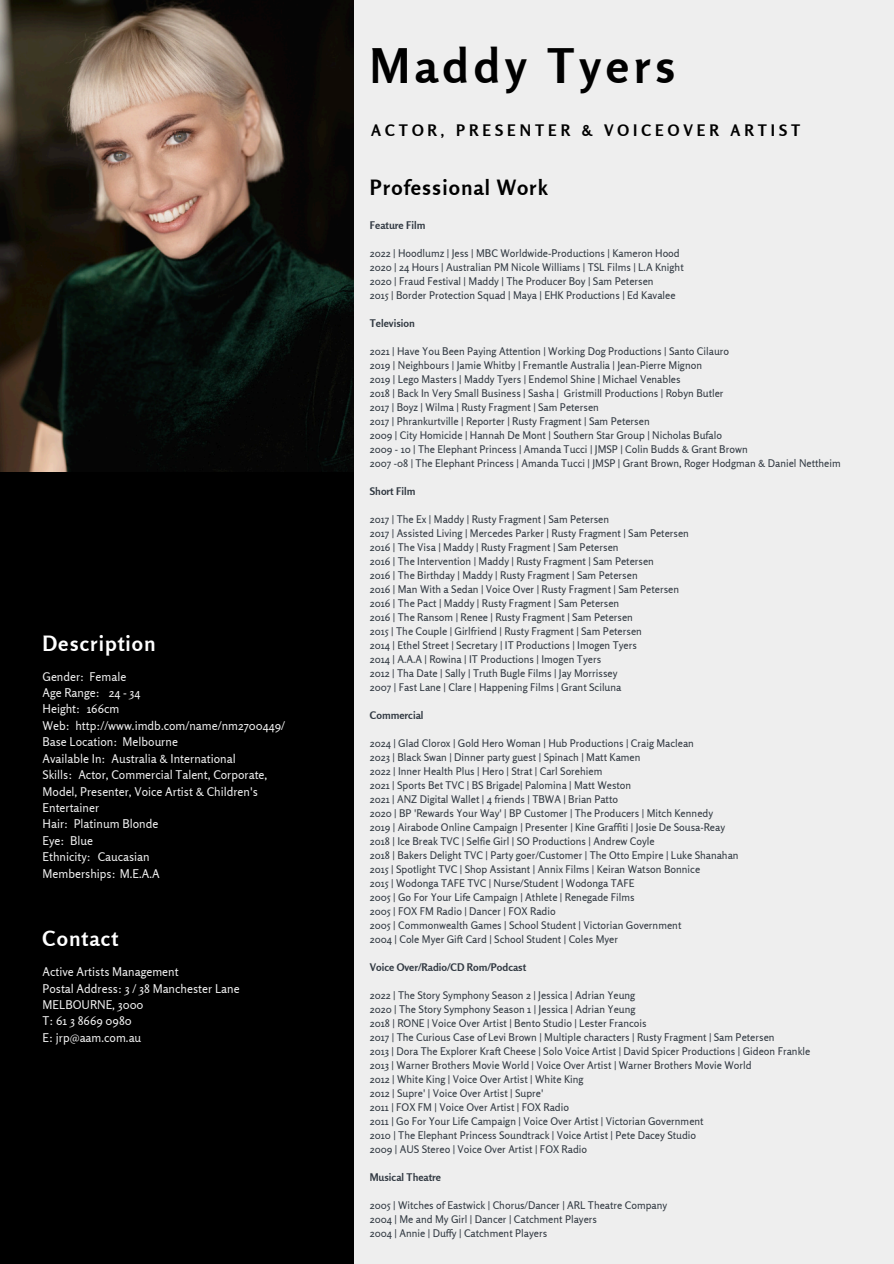
<style>
.page{position:relative;width:894px;height:1264px;background:#fff}
.page>*{position:absolute;margin:0;border:0;box-sizing:border-box;transform-origin:0 0}
.t1{font:700 47.4px "Rosario";letter-spacing:.1em;color:#000}
.t2{font:700 21px "Rosario";letter-spacing:.05em;color:#fff}
.t3{font:700 21px "Rosario";letter-spacing:.05em;color:#000}
.t4{font:700 15.75px "Rosario";letter-spacing:.25em;color:#000}
.t5{font:12px/16.4px "Rosario";color:#eee}
.t6{font:10.5px "Rosario";color:#303841}
.t7{font:700 10.5px "Rosario";color:#303841}
</style>
<div class="page">
<div style="left:0;top:0;width:893px;height:1263px;background:#eee"></div>
<div style="left:0;top:284px;width:353px;height:979px;background:#000"></div>
<img style="left:0;top:0;width:353px;height:471px">
<h5 class="t2" style="left:42px;top:631px;width:115px">Description</h5>
<p class="t5" style="left:42px;top:668px;width:244px">Gender: Female<br>Age Range: 24 - 34<br>Height: 166cm<br>Web: http://www.imdb.com/name/nm2700449/<br>Base Location: Melbourne<br>Available In: Australia &amp; International<br>Skills: Actor, Commercial Talent, Corporate,<br>Model, Presenter, Voice Artist &amp; Children's<br>Entertainer<br>Hair: Platinum Blonde<br>Eye: Blue<br>Ethnicity: Caucasian<br>Memberships: M.E.A.A</p>
<p class="t2" style="left:42px;top:925px;width:77px">Contact</p>
<p class="t5" style="left:42px;top:963px;width:198px">Active Artists Management<br>Postal Address: 3 / 38 Manchester Lane<br>MELBOURNE, 3000<br>T: 61 3 8669 0980<br>E: jrp@aam.com.au</p>
<h2 class="t1" style="left:370px;top:36px;width:307px">Maddy Tyers</h2>
<h4 class="t4" style="left:371px;top:120px;width:430px">ACTOR, PRESENTER &amp; VOICEOVER ARTIST</h4>
<h2 class="t3" style="left:370px;top:175px;width:179px">Professional Work</h2>
<h4 class="t7" style="left:370px;top:218px;width:57px">Feature Film</h4>
<h1 class="t6" style="left:370px;top:246px;width:311px">2022 | Hoodlumz | Jess | MBC Worldwide-Productions | Kameron Hood</h1>
<h3 class="t6" style="left:370px;top:260px;width:315px">2020 | 24 Hours | Australian PM Nicole Williams | TSL Films | L.A Knight</h3>
<h2 class="t6" style="left:370px;top:274px;width:285px">2020 | Fraud Festival | Maddy | The Producer Boy | Sam Petersen</h2>
<h5 class="t6" style="left:370px;top:288px;width:307px">2015 | Border Protection Squad | Maya | EHK Productions | Ed Kavalee</h5>
<p class="t7" style="left:370px;top:316px;width:47px">Television</p>
<p class="t6" style="left:370px;top:344px;width:360px">2021 | Have You Been Paying Attention | Working Dog Productions | Santo Cilauro</p>
<p class="t6" style="left:370px;top:358px;width:334px">2019 | Neighbours | Jamie Whitby | Fremantle Australia | Jean-Pierre Mignon</p>
<p class="t6" style="left:370px;top:372px;width:312px">2019 | Lego Masters | Maddy Tyers | Endemol Shine | Michael Venables</p>
<h5 class="t6" style="left:370px;top:386px;width:355px">2018 | Back In Very Small Business | Sasha | Gristmill Productions | Robyn Butler</h5>
<p class="t6" style="left:370px;top:400px;width:230px">2017 | Boyz | Wilma | Rusty Fragment | Sam Petersen</p>
<p class="t6" style="left:370px;top:414px;width:281px">2017 | Phrankurtville | Reporter | Rusty Fragment | Sam Petersen</p>
<p class="t6" style="left:370px;top:428px;width:353px">2009 | City Homicide | Hannah De Mont | Southern Star Group | Nicholas Bufalo</p>
<p class="t6" style="left:370px;top:442px;width:379px">2009 - 10 | The Elephant Princess | Amanda Tucci | JMSP | Colin Budds &amp; Grant Brown</p>
<p class="t6" style="left:370px;top:456px;width:472px">2007 -08 | The Elephant Princess | Amanda Tucci | JMSP | Grant Brown, Roger Hodgman &amp; Daniel Nettheim</p>
<p class="t7" style="left:370px;top:484px;width:47px">Short Film</p>
<p class="t6" style="left:370px;top:512px;width:241px">2017 | The Ex | Maddy | Rusty Fragment | Sam Petersen</p>
<p class="t6" style="left:370px;top:526px;width:320px">2017 | Assisted Living | Mercedes Parker | Rusty Fragment | Sam Petersen</p>
<p class="t6" style="left:370px;top:540px;width:250px">2016 | The Visa | Maddy | Rusty Fragment | Sam Petersen</p>
<h5 class="t6" style="left:370px;top:554px;width:285px">2016 | The Intervention | Maddy | Rusty Fragment | Sam Petersen</h5>
<p class="t6" style="left:370px;top:568px;width:269px">2016 | The Birthday | Maddy | Rusty Fragment | Sam Petersen</p>
<p class="t6" style="left:370px;top:582px;width:311px">2016 | Man With a Sedan | Voice Over | Rusty Fragment | Sam Petersen</p>
<p class="t6" style="left:370px;top:596px;width:251px">2016 | The Pact | Maddy | Rusty Fragment | Sam Petersen</p>
<p class="t6" style="left:370px;top:610px;width:264px">2016 | The Ransom | Renee | Rusty Fragment | Sam Petersen</p>
<p class="t6" style="left:370px;top:624px;width:273px">2015 | The Couple | Girlfriend | Rusty Fragment | Sam Petersen</p>
<p class="t6" style="left:370px;top:638px;width:268px">2014 | Ethel Street | Secretary | IT Productions | Imogen Tyers</p>
<p class="t6" style="left:370px;top:652px;width:233px">2014 | A.A.A | Rowina | IT Productions | Imogen Tyers</p>
<p class="t6" style="left:370px;top:666px;width:249px">2012 | Tha Date | Sally | Truth Bugle Films | Jay Morrissey</p>
<p class="t6" style="left:370px;top:680px;width:253px">2007 | Fast Lane | Clare | Happening Films | Grant Sciluna</p>
<p class="t7" style="left:370px;top:708px;width:55px">Commercial</p>
<p class="t6" style="left:370px;top:736px;width:325px">2024 | Glad Clorox | Gold Hero Woman | Hub Productions | Craig Maclean</p>
<p class="t6" style="left:370px;top:750px;width:272px">2023 | Black Swan | Dinner party guest | Spinach | Matt Kamen</p>
<p class="t6" style="left:370px;top:764px;width:234px">2022 | Inner Health Plus | Hero | Strat | Carl Sorehiem</p>
<h5 class="t6" style="left:370px;top:778px;width:263px">2021 | Sports Bet TVC | BS Brigade| Palomina | Matt Weston</h5>
<p class="t6" style="left:370px;top:792px;width:250px">2021 | ANZ Digital Wallet | 4 friends | TBWA | Brian Patto</p>
<p class="t6" style="left:370px;top:806px;width:345px">2020 | BP 'Rewards Your Way' | BP Customer | The Producers | Mitch Kennedy</p>
<p class="t6" style="left:370px;top:820px;width:357px">2019 | Airabode Online Campaign | Presenter | Kine Graffiti | Josie De Sousa-Reay</p>
<p class="t6" style="left:370px;top:834px;width:286px">2018 | Ice Break TVC | Selfie Girl | SO Productions | Andrew Coyle</p>
<p class="t6" style="left:370px;top:848px;width:370px">2018 | Bakers Delight TVC | Party goer/Customer | The Otto Empire | Luke Shanahan</p>
<p class="t6" style="left:370px;top:862px;width:332px">2015 | Spotlight TVC | Shop Assistant | Annix Films | Keiran Watson Bonnice</p>
<p class="t6" style="left:370px;top:876px;width:266px">2015 | Wodonga TAFE TVC | Nurse/Student | Wodonga TAFE</p>
<p class="t6" style="left:370px;top:890px;width:266px">2005 | Go For Your Life Campaign | Athlete | Renegade Films</p>
<p class="t6" style="left:370px;top:904px;width:187px">2005 | FOX FM Radio | Dancer | FOX Radio</p>
<p class="t6" style="left:370px;top:918px;width:313px">2005 | Commonwealth Games | School Student | Victorian Government</p>
<p class="t6" style="left:370px;top:932px;width:250px">2004 | Cole Myer Gift Card | School Student | Coles Myer</p>
<p class="t7" style="left:370px;top:960px;width:158px">Voice Over/Radio/CD Rom/Podcast</p>
<p class="t6" style="left:370px;top:988px;width:267px">2022 | The Story Symphony Season 2 | Jessica | Adrian Yeung</p>
<p class="t6" style="left:370px;top:1002px;width:267px">2020 | The Story Symphony Season 1 | Jessica | Adrian Yeung</p>
<p class="t6" style="left:370px;top:1016px;width:278px">2018 | RONE | Voice Over Artist | Bento Studio | Lester Francois</p>
<h5 class="t6" style="left:370px;top:1030px;width:406px">2017 | The Curious Case of Levi Brown | Multiple characters | Rusty Fragment | Sam Petersen</h5>
<p class="t6" style="left:370px;top:1044px;width:442px">2013 | Dora The Explorer Kraft Cheese | Solo Voice Artist | David Spicer Productions | Gideon Frankle</p>
<p class="t6" style="left:370px;top:1058px;width:383px">2013 | Warner Brothers Movie World | Voice Over Artist | Warner Brothers Movie World</p>
<p class="t6" style="left:370px;top:1072px;width:215px">2012 | White King | Voice Over Artist | White King</p>
<p class="t6" style="left:370px;top:1086px;width:175px">2012 | Supre' | Voice Over Artist | Supre'</p>
<p class="t6" style="left:370px;top:1100px;width:200px">2011 | FOX FM | Voice Over Artist | FOX Radio</p>
<p class="t6" style="left:370px;top:1114px;width:335px">2011 | Go For Your Life Campaign | Voice Over Artist | Victorian Government</p>
<p class="t6" style="left:370px;top:1128px;width:328px">2010 | The Elephant Princess Soundtrack | Voice Artist | Pete Dacey Studio</p>
<p class="t6" style="left:370px;top:1142px;width:219px">2009 | AUS Stereo | Voice Over Artist | FOX Radio</p>
<p class="t7" style="left:370px;top:1170px;width:73px">Musical Theatre</p>
<p class="t6" style="left:370px;top:1198px;width:299px">2005 | Witches of Eastwick | Chorus/Dancer | ARL Theatre Company</p>
<p class="t6" style="left:370px;top:1212px;width:229px">2004 | Me and My Girl | Dancer | Catchment Players</p>
<p class="t6" style="left:370px;top:1226px;width:179px">2004 | Annie | Duffy | Catchment Players</p>
</div>
